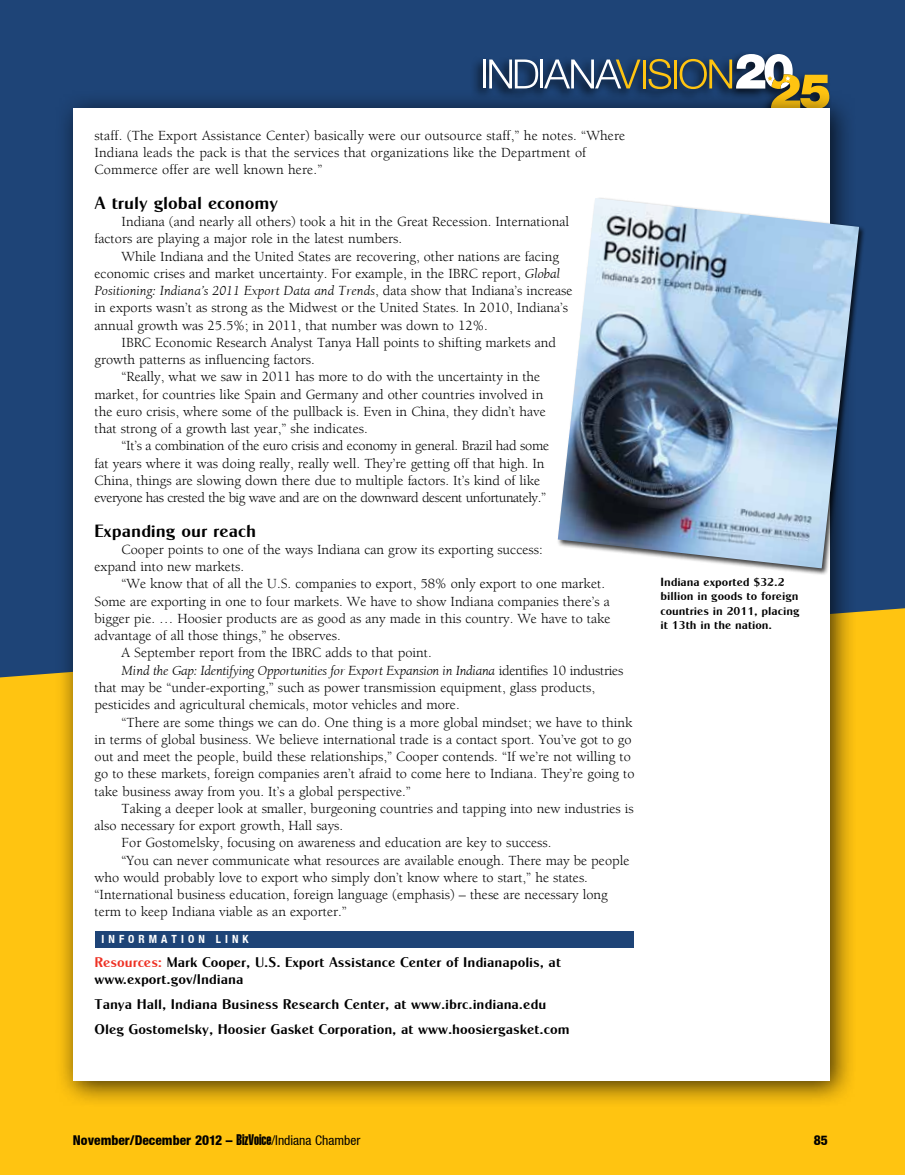
<style>
.page{position:relative;width:905px;height:1175px;background:#fff}
.page>*{position:absolute;margin:0;border:0;box-sizing:border-box;transform-origin:0 0}
.t1{font:18px "Cg Globe Gothic Bd";color:#000}
.t2{font:14.25px/17.2px "Berkeley";color:#000}
.t3{font:14.25px/17.2px "Berkeley";letter-spacing:-.02em;color:#000}
.t4{font:14.25px/17.1px "Cg Globe Gothic Bd";color:#000}
.t5{font:italic 14.25px "Berkeley";letter-spacing:-.02em;color:#000}
.t6{font:800 condensed 13.5px "Helvetica Neue";color:#000}
.t7{font:12px/14.4px "Cg Globe Gothic Bd";color:#000}
.t8{font:700 condensed 11.25px "Helvetica Neue";letter-spacing:.36em;color:#fff}
.s1{font-style:italic}
.s2{font-style:normal}
.s3{color:#ee3124}
.s4{font-family:"Helvetica Extra Compressed";font-weight:400;font-stretch:normal;font-size:15px}
.s5{font-weight:400}
</style>
<div class="page">
<div style="left:0;top:0;width:904px;height:1174px;background:#ffc411"></div>
<div style="left:0;top:0;width:904px;height:677px;background:#1e4477"></div>
<div style="left:470px;top:51px;width:362px;height:71px;background:#000;opacity:.75"></div>
<hr style="left:483px;top:59px;width:3px;height:29px;background:#fff">
<svg style="left:489px;top:59px;width:49px;height:29px"></svg>
<hr style="left:540px;top:59px;width:2px;height:29px;background:#fff">
<svg style="left:544px;top:59px;width:96px;height:29px;background:#576a7e"></svg>
<hr style="left:643px;top:60px;width:2px;height:28px;background:#ffc411">
<svg style="left:648px;top:59px;width:23px;height:30px"></svg>
<hr style="left:674px;top:60px;width:2px;height:28px;background:#ffc411">
<svg style="left:679px;top:54px;width:150px;height:36px;background:#757d74"></svg>
<div style="left:55px;top:90px;width:801px;height:1017px;background:#000;opacity:.75"></div>
<div style="left:73px;top:108px;width:756px;height:972px;background:#fff"></div>
<div style="left:94px;top:931px;width:539px;height:16px;background:#1e4477"></div>
<div style="left:556px;top:197px;width:310px;height:378px;background:#000;opacity:.75"></div>
<img style="left:557px;top:198px;width:302px;height:370px">
<p class="t2" style="left:94px;top:127px;width:532px">staff. (The Export Assistance Center) basically were our outsource staff,” he notes. “Where<br>Indiana leads the pack is that the services that organizations like the Department of<br>Commerce offer are well known here.”</p>
<p class="t1" style="left:94px;top:192px;width:185px">A truly global economy</p>
<p class="t2" style="left:94px;top:213px;width:476px;text-indent:27px">Indiana (and nearly all others) took a hit in the Great Recession. International factors are playing a major role in the latest numbers.</p>
<p class="t2" style="left:94px;top:248px;width:479px;text-indent:27px">While Indiana and the United States are recovering, other nations are facing economic crises and market uncertainty. For example, in the IBRC report, <span class="s1">Global Positioning: Indiana’s 2011 Export Data and Trends</span>, data show that Indiana’s increase in exports wasn’t as strong as the Midwest or the United States. In 2010, Indiana’s annual growth was 25.5%; in 2011, that number was down to 12%.</p>
<p class="t2" style="left:94px;top:334px;width:463px;text-indent:27px">IBRC Economic Research Analyst Tanya Hall points to shifting markets and growth patterns as influencing factors.</p>
<p class="t2" style="left:94px;top:368px;width:453px;text-indent:27px">“Really, what we saw in 2011 has more to do with the uncertainty in the market, for countries like Spain and Germany and other countries involved in the euro crisis, where some of the pullback is. Even in China, they didn’t have that strong of a growth last year,” she indicates.</p>
<p class="t3" style="left:94px;top:437px;width:456px;text-indent:27px">“It’s a combination of the euro crisis and economy in general. Brazil had some fat years where it was doing really, really well. They’re getting off that high. In China, things are slowing down there due to multiple factors. It’s kind of like everyone has crested the big wave and are on the downward descent unfortunately.”</p>
<p class="t1" style="left:94px;top:519px;width:163px">Expanding our reach</p>
<p class="t2" style="left:94px;top:541px;width:449px;text-indent:27px">Cooper points to one of the ways Indiana can grow its exporting success: expand into new markets.</p>
<p class="t2" style="left:122px;top:575px;width:485px">“We know that of all the U.S. companies to export, 58% only export to one market.</p>
<p class="t2" style="left:94px;top:593px;width:517px">Some are exporting in one to four markets. We have to show Indiana companies there’s a</p>
<p class="t2" style="left:94px;top:610px;width:517px">bigger pie. … Hoosier products are as good as any made in this country. We have to take</p>
<p class="t2" style="left:94px;top:627px;width:248px">advantage of all those things,” he observes.</p>
<p class="t2" style="left:122px;top:644px;width:312px">A September report from the IBRC adds to that point.</p>
<p class="t5" style="left:122px;top:663px;width:503px">Mind the Gap: Identifying Opportunities for Export Expansion in Indiana <span class="s2">identifies 10 industries</span></p>
<p class="t2" style="left:94px;top:679px;width:502px">that may be “under-exporting,” such as power transmission equipment, glass products,</p>
<p class="t2" style="left:94px;top:696px;width:366px">pesticides and agricultural chemicals, motor vehicles and more.</p>
<p class="t2" style="left:122px;top:713px;width:512px">“There are some things we can do. One thing is a more global mindset; we have to think</p>
<p class="t2" style="left:94px;top:731px;width:538px">in terms of global business. We believe international trade is a contact sport. You’ve got to go</p>
<p class="t2" style="left:94px;top:748px;width:538px">out and meet the people, build these relationships,” Cooper contends. “If we’re not willing to</p>
<p class="t2" style="left:94px;top:765px;width:541px">go to these markets, foreign companies aren’t afraid to come here to Indiana. They’re going to</p>
<p class="t2" style="left:94px;top:782px;width:318px">take business away from you. It’s a global perspective.”</p>
<p class="t2" style="left:122px;top:800px;width:514px">Taking a deeper look at smaller, burgeoning countries and tapping into new industries is</p>
<p class="t2" style="left:94px;top:817px;width:250px">also necessary for export growth, Hall says.</p>
<p class="t2" style="left:122px;top:834px;width:431px">For Gostomelsky, focusing on awareness and education are key to success.</p>
<p class="t2" style="left:122px;top:851px;width:509px">“You can never communicate what resources are available enough. There may be people</p>
<p class="t2" style="left:94px;top:869px;width:495px">who would probably love to export who simply don’t know where to start,” he states.</p>
<p class="t2" style="left:94px;top:886px;width:515px">“International business education, foreign language (emphasis) – these are necessary long</p>
<p class="t2" style="left:94px;top:903px;width:254px">term to keep Indiana viable as an exporter.”</p>
<p class="t8" style="left:102px;top:932px;width:149px">INFORMATION LINK</p>
<p class="t4" style="left:94px;top:953px;width:468px"><span class="s3">Resources:</span> Mark Cooper, U.S. Export Assistance Center of Indianapolis, at www.export.gov/Indiana</p>
<p class="t4" style="left:94px;top:991px;width:476px;line-height:25.2px">Tanya Hall, Indiana Business Research Center, at www.ibrc.indiana.edu<br>Oleg Gostomelsky, Hoosier Gasket Corporation, at www.hoosiergasket.com</p>
<p class="t7" style="left:660px;top:574px;width:140px">Indiana exported $32.2 billion in goods to foreign countries in 2011, placing it 13th in the nation.</p>
<p class="t6" style="left:73px;top:1132px;width:289px">November/December 2012 – <span class="s4">BizVoice</span><span class="s5">/Indiana Chamber</span></p>
<p class="t6" style="left:813px;top:1132px;width:16px">85</p>
</div>
